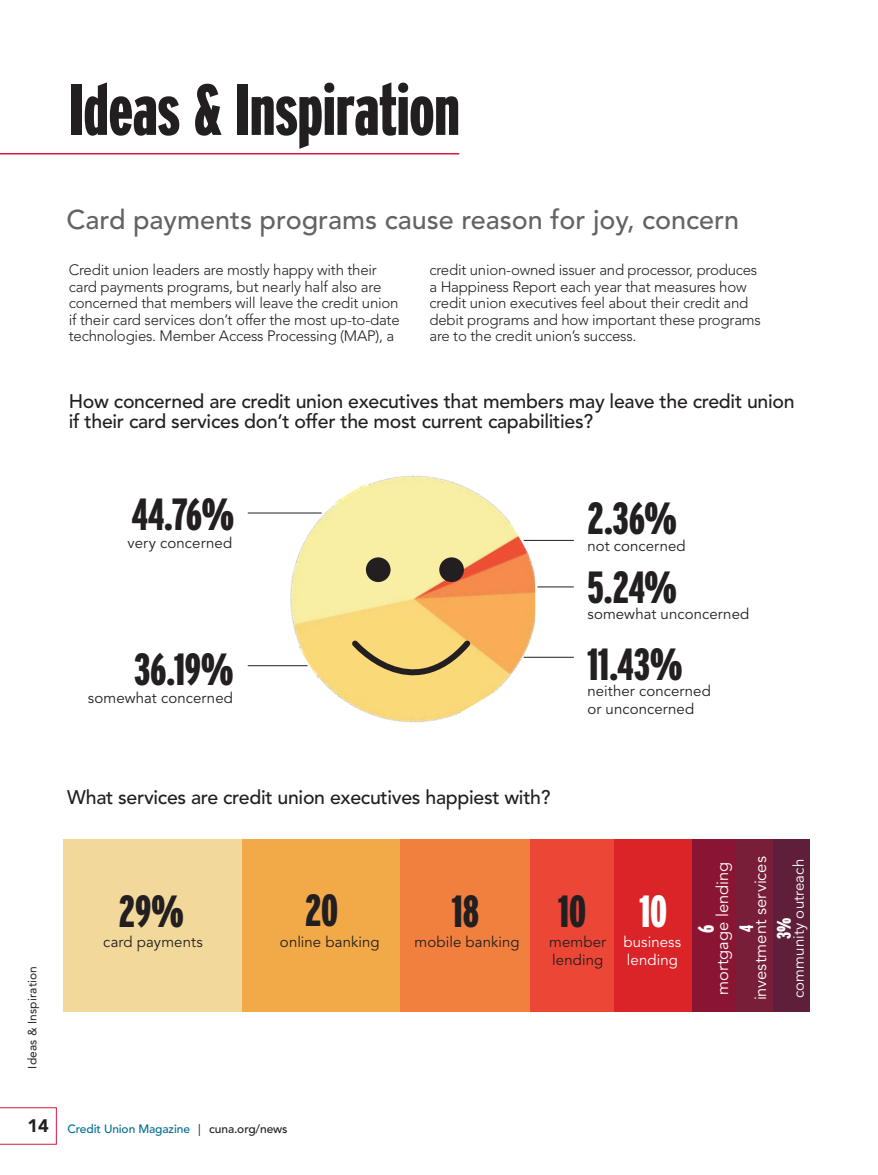
<style>
.page{position:relative;width:878px;height:1175px;background:#fff}
.page>*{position:absolute;margin:0;border:0;box-sizing:border-box;transform-origin:0 0}
.t1{font:900 72px "Interstate Compressed";letter-spacing:-.005em;color:#231f20}
.t2{font:900 45px "Interstate Compressed";letter-spacing:-.005em;color:#231f20}
.t3{font:900 45px "Interstate Compressed";color:#fff}
.t4{font:500 27px "Avenir LT Std";color:#636366}
.t5{font:900 22.5px "Interstate Compressed";color:#fff}
.t6{font:500 19.5px/19.5px "Avenir LT Std";letter-spacing:-.015em;color:#231f20}
.t7{font:900 19.5px "Interstate Compressed";color:#fff}
.t8{font:900 18px "Avenir LT Std";color:#231f20}
.t9{font:16.5px "Avenir LT Std";color:#fff}
.t10{font:300 15px/16.5px "Avenir LT Std";letter-spacing:-.015em;color:#231f20}
.t11{font:15px/18px "Avenir LT Std";letter-spacing:.005em;color:#231f20}
.t12{font:15px/18px "Avenir LT Std";letter-spacing:.005em;color:#fff}
.t13{font:500 12px "Avenir LT Std";letter-spacing:-.01em;color:#006d92}
.t14{font:12px "Avenir LT Std";letter-spacing:.01em;color:#231f20}
.s1{font-weight:400;color:#231f20}
.s2{color:#231f20}
</style>
<div class="page">
<svg style="left:0;top:1107px;width:57px;height:37px"></svg>
<hr style="left:0;top:153px;width:459px;height:1px;background:#d41a3c">
<div style="left:63px;top:839px;width:179px;height:173px;background:#f2d99b"></div>
<div style="left:242px;top:839px;width:159px;height:173px;background:#f2aa48"></div>
<div style="left:401px;top:839px;width:129px;height:173px;background:#f1803f"></div>
<div style="left:530px;top:839px;width:84px;height:173px;background:#ec4636"></div>
<div style="left:614px;top:839px;width:78px;height:173px;background:#da2428"></div>
<div style="left:692px;top:839px;width:46px;height:173px;background:#891532"></div>
<div style="left:773px;top:839px;width:36px;height:173px;background:#5f1e39"></div>
<div style="left:736px;top:839px;width:37px;height:173px;background:#781e39"></div>
<img style="left:290px;top:475px;width:245px;height:248px">
<hr style="left:248px;top:512px;width:73px;height:1px;background:#231f20">
<hr style="left:248px;top:665px;width:59px;height:1px;background:#231f20">
<hr style="left:523px;top:540px;width:51px;height:1px;background:#231f20">
<hr style="left:537px;top:586px;width:37px;height:1px;background:#231f20">
<hr style="left:523px;top:657px;width:51px;height:1px;background:#231f20">
<div style="left:366px;top:557px;width:24px;height:25px;background:#231f20;border-radius:50%"></div>
<div style="left:439px;top:557px;width:25px;height:25px;background:#231f20;border-radius:50%"></div>
<svg style="left:349px;top:635px;width:126px;height:73px;background:#e7c871"></svg>
<h1 class="t1" style="left:69px;top:70px;width:392px">Ideas &amp; Inspiration</h1>
<p class="t4" style="left:66px;top:204px;width:674px">Card payments programs cause reason for joy, concern</p>
<p class="t10" style="left:69px;top:262px;width:332px">Credit union leaders are mostly happy with their card payments programs, but nearly half also are concerned that members will leave the credit union if their card services don’t offer the most up-to-date technologies. Member Access Processing (MAP), a</p>
<p class="t10" style="left:429px;top:262px;width:333px">credit union-owned issuer and processor, produces a Happiness Report each year that measures how credit union executives feel about their credit and debit programs and how important these programs are to the credit union’s success.</p>
<p class="t6" style="left:69px;top:392px;width:727px">How concerned are credit union executives that members may leave the credit union if their card services don’t offer the most current capabilities?</p>
<p class="t2" style="left:132px;top:489px;width:104px">44.76%</p>
<p class="t11" style="left:127px;top:534px;width:106px">very concerned</p>
<p class="t2" style="left:587px;top:493px;width:91px">2.36%</p>
<p class="t11" style="left:587px;top:537px;width:100px">not concerned</p>
<p class="t2" style="left:587px;top:562px;width:91px">5.24%</p>
<p class="t11" style="left:587px;top:605px;width:163px">somewhat unconcerned</p>
<p class="t2" style="left:134px;top:645px;width:101px">36.19%</p>
<p class="t2" style="left:587px;top:639px;width:97px">11.43%</p>
<p class="t11" style="left:88px;top:689px;width:147px">somewhat concerned</p>
<p class="t11" style="left:587px;top:681px;width:125px">neither concerned or unconcerned</p>
<p class="t14" style="left:25px;top:1068px;width:104px;rotate:-90deg">Ideas &amp; Inspiration</p>
<p class="t6" style="left:67px;top:787px;width:485px">What services are credit union executives happiest with?</p>
<p class="t2" style="left:119px;top:886px;width:67px">29%</p>
<p class="t2" style="left:305px;top:885px;width:34px">20</p>
<p class="t2" style="left:452px;top:886px;width:29px">18</p>
<p class="t2" style="left:558px;top:886px;width:29px">10</p>
<p class="t3" style="left:639px;top:886px;width:29px">10</p>
<p class="t11" style="left:103px;top:933px;width:101px">card payments</p>
<p class="t11" style="left:280px;top:933px;width:101px">online banking</p>
<p class="t11" style="left:414px;top:933px;width:107px">mobile banking</p>
<p class="t11" style="left:549px;top:933px;width:58px">member lending</p>
<p class="t12" style="left:623px;top:933px;width:59px">business lending</p>
<p class="t9" style="left:713px;top:995px;width:135px;rotate:-90deg">mortgage lending</p>
<p class="t9" style="left:750px;top:1000px;width:146px;rotate:-90deg">investment services</p>
<p class="t5" style="left:693px;top:932px;width:10px;rotate:-90deg">6</p>
<p class="t7" style="left:735px;top:932px;width:8px;rotate:-90deg">4</p>
<p class="t12" style="left:790px;top:998px;width:140px;rotate:-90deg">community outreach</p>
<p class="t7" style="left:773px;top:939px;width:23px;rotate:-90deg">3%</p>
<p class="t8" style="left:28px;top:1115px;width:23px">14</p>
<p class="t13" style="left:67px;top:1122px;width:222px">Credit Union Magazine <span class="s1">|</span> <span class="s2">cuna.org/news</span></p>
</div>
